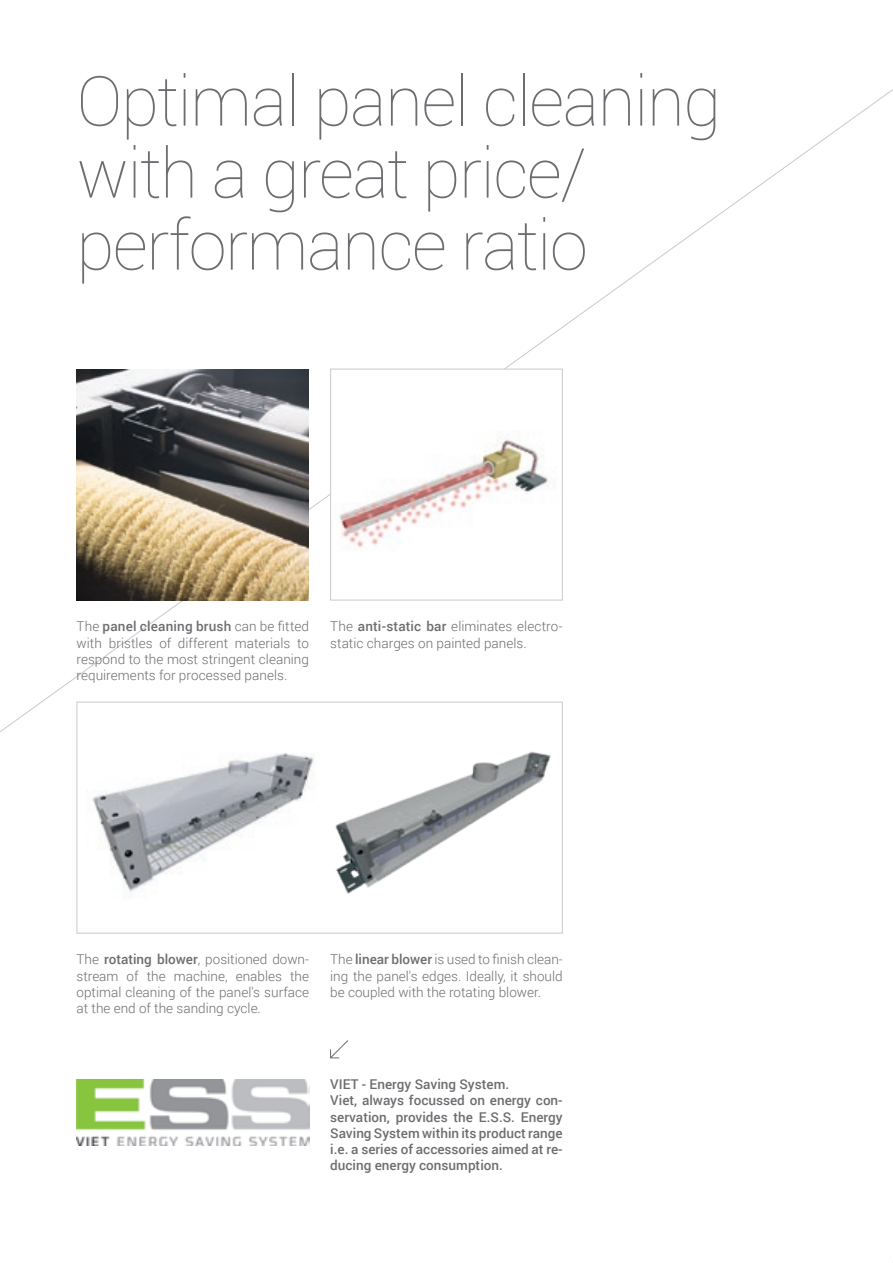
<style>
.page{position:relative;width:893px;height:1263px;background:#fff}
.page>*{position:absolute;margin:0;border:0;box-sizing:border-box;transform-origin:0 0}
.t1{font:100 69px/72px "Roboto";letter-spacing:-.02em;color:#6c6d70}
.t2{font:300 13.5px/16.2px "Roboto";color:#6c6d70;text-align:justify}
.t3{font:500 13.5px/16.2px "Roboto";color:#6c6d70;text-align:justify}
.s1{font-weight:500}
</style>
<div class="page">
<img style="left:77px;top:369px;width:232px;height:231px">
<img style="left:339px;top:434px;width:210px;height:114px">
<div style="left:330px;top:369px;width:233px;height:231px;border:1px solid #c9cacc"></div>
<div style="left:77px;top:702px;width:486px;height:231px;background:#fff;border:1px solid #c9cacc"></div>
<img style="left:335px;top:751px;width:216px;height:143px">
<img style="left:92px;top:753px;width:222px;height:145px">
<img style="left:77px;top:1080px;width:232px;height:65px">
<svg style="left:330px;top:1040px;width:18px;height:19px"></svg>
<p class="t1" style="left:77px;top:63px;width:646px">Optimal panel cleaning with a great price/ performance ratio</p>
<p class="t2" style="left:77px;top:618px;width:234px">The <span class="s1">panel cleaning brush</span> can be fitted with bristles of different materials to respond to the most stringent cleaning requirements for processed panels.</p>
<p class="t2" style="left:330px;top:618px;width:234px">The <span class="s1">anti-static bar</span> eliminates electro&shy;static charges on painted panels.</p>
<p class="t2" style="left:77px;top:951px;width:234px">The <span class="s1">rotating blower</span>, positioned down&shy;stream of the machine, enables the optimal cleaning of the panel's surface at the end of the sanding cycle.</p>
<p class="t2" style="left:330px;top:951px;width:234px">The <span class="s1">linear blower</span> is used to finish clean&shy;ing the panel's edges. Ideally, it should be coupled with the rotating blower.</p>
<p class="t3" style="left:330px;top:1076px;width:180px">VIET - Energy Saving System.</p>
<p class="t3" style="left:330px;top:1092px;width:234px">Viet, always focussed on energy con&shy;servation, provides the E.S.S. Energy Saving System within its product range i.e. a series of accessories aimed at re&shy;ducing energy consumption.</p>
</div>
